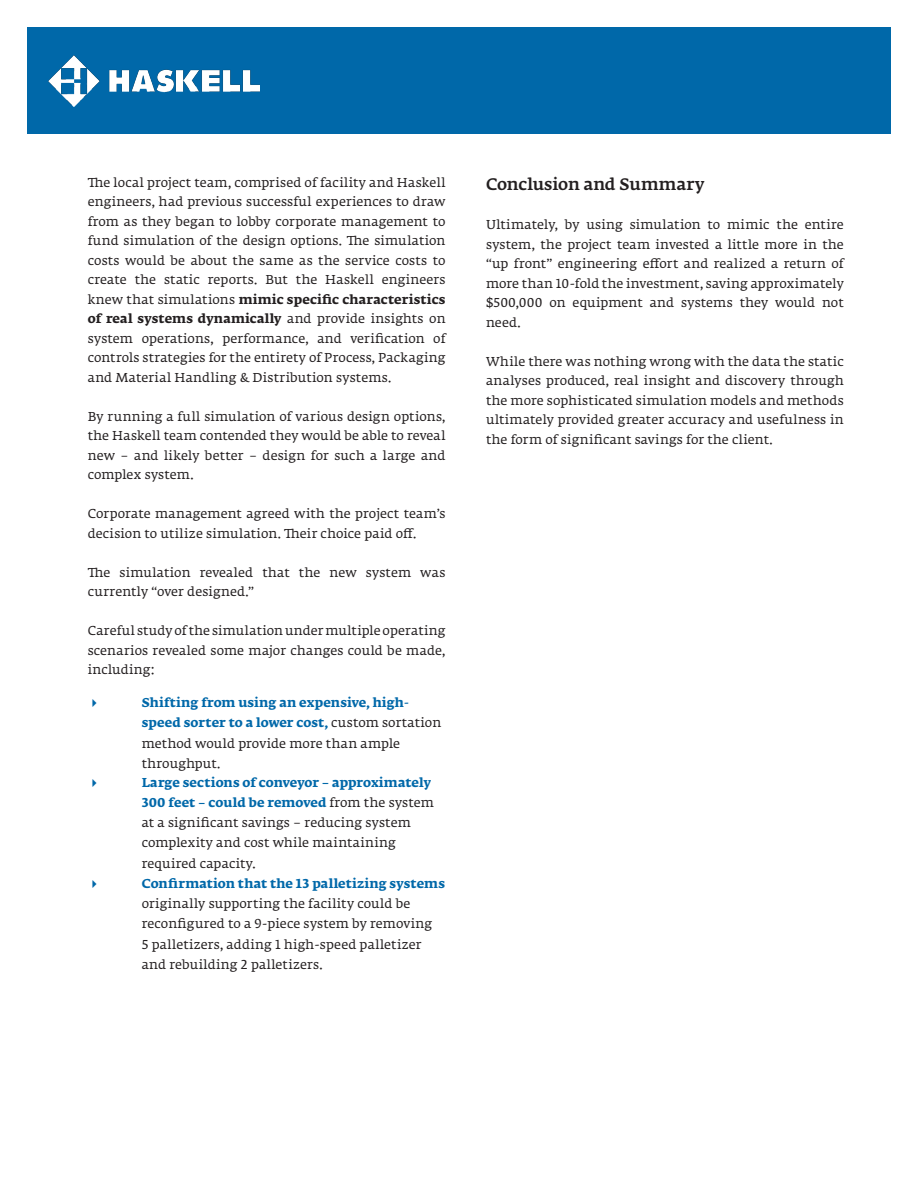
<style>
.page{position:relative;width:918px;height:1188px;background:#fff}
.page>*{position:absolute;margin:0;border:0;box-sizing:border-box;transform-origin:0 0}
.Body_Copy{font:500 16.5px "Fedra Serif A Std";color:#231f20}
.Body_Copy-2{font:12.75px/19.5px "Fedra Serif A Std";letter-spacing:.015em;color:#231f20;text-align:justify}
.Body_Copy-3{font:700 12.75px "Fedra Serif A Std";letter-spacing:.01em;color:#0068a9}
.s1{font-weight:700}
.s2{font-weight:400;color:#231f20}
</style>
<div class="page">
<div style="left:27px;top:28px;width:864px;height:106px;background:#0068a9"></div>
<img style="left:49px;top:55px;width:210px;height:52px">
<p class="Body_Copy-2" style="left:88px;top:173px;width:359px">The local project team, comprised of facility and Haskell engineers, had previous successful experiences to draw from as they began to lobby corporate management to fund simulation of the design options. The simulation costs would be about the same as the service costs to create the static reports. But the Haskell engineers knew that simulations <span class="s1">mimic specific characteristics of real systems dynamically</span> and provide insights on system operations, performance, and verification of controls strategies for the entirety of Process, Packaging and Material Handling &amp; Distribution systems.</p>
<p class="Body_Copy-2" style="left:88px;top:407px;width:359px">By running a full simulation of various design options, the Haskell team contended they would be able to reveal new – and likely better – design for such a large and complex system.</p>
<p class="Body_Copy-2" style="left:88px;top:505px;width:359px">Corporate management agreed with the project team’s decision to utilize simulation. Their choice paid off.</p>
<p class="Body_Copy-2" style="left:88px;top:563px;width:359px">The simulation revealed that the new system was currently “over designed.”</p>
<p class="Body_Copy-2" style="left:88px;top:622px;width:359px">Careful study of the simulation under multiple operating scenarios revealed some major changes could be made, including:</p>
<p class="Body_Copy-3" style="left:142px;top:694px;width:269px">Shifting from using an expensive, high-</p>
<p class="Body_Copy-3" style="left:142px;top:714px;width:301px">speed sorter to a lower cost, <span class="s2">custom sortation</span></p>
<p class="Body_Copy-2" style="left:142px;top:734px;width:260px">method would provide more than ample</p>
<p class="Body_Copy-2" style="left:142px;top:755px;width:80px">throughput.</p>
<p class="Body_Copy-3" style="left:142px;top:773px;width:291px">Large sections of conveyor – approximately</p>
<p class="Body_Copy-3" style="left:142px;top:793px;width:294px">300 feet – could be removed <span class="s2">from the system</span></p>
<p class="Body_Copy-2" style="left:142px;top:814px;width:270px">at a significant savings – reducing system</p>
<p class="Body_Copy-2" style="left:142px;top:834px;width:256px">complexity and cost while maintaining</p>
<p class="Body_Copy-2" style="left:142px;top:854px;width:115px">required capacity.</p>
<p class="Body_Copy-3" style="left:142px;top:874px;width:305px">Confirmation that the 13 palletizing systems</p>
<p class="Body_Copy-2" style="left:142px;top:895px;width:270px">originally supporting the facility could be</p>
<p class="Body_Copy-2" style="left:142px;top:915px;width:292px">reconfigured to a 9-piece system by removing</p>
<p class="Body_Copy-2" style="left:142px;top:935px;width:281px">5 palletizers, adding 1 high-speed palletizer</p>
<p class="Body_Copy-2" style="left:142px;top:956px;width:182px">and rebuilding 2 palletizers.</p>
<p class="Body_Copy" style="left:486px;top:173px;width:220px">Conclusion and Summary</p>
<p class="Body_Copy-2" style="left:486px;top:216px;width:359px">Ultimately, by using simulation to mimic the entire system, the project team invested a little more in the “up front” engineering effort and realized a return of more than 10-fold the investment, saving approximately $500,000 on equipment and systems they would not need.</p>
<p class="Body_Copy-2" style="left:486px;top:353px;width:359px">While there was nothing wrong with the data the static analyses produced, real insight and discovery through the more sophisticated simulation models and methods ultimately provided greater accuracy and usefulness in the form of significant savings for the client.</p>
</div>
